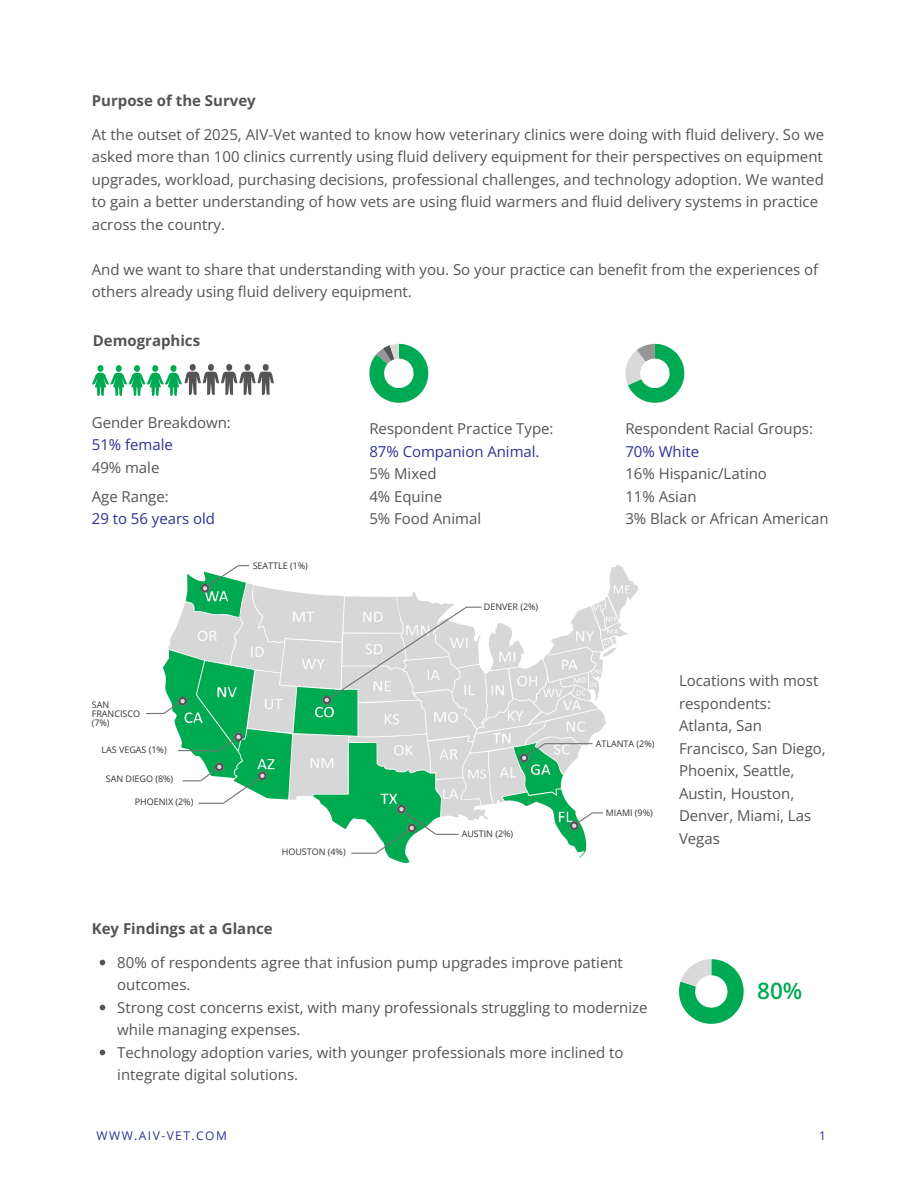
<style>
.page{position:relative;width:918px;height:1188px;background:#fff}
.page>*{position:absolute;margin:0;border:0;box-sizing:border-box;transform-origin:0 0}
.t1{font:600 22.5px "Open Sans";color:#00aa53}
.t2{font:15px/22.5px "Open Sans";color:#545454}
.t3{font:700 15px "Open Sans";color:#545454}
.t4{font:15px/22.5px "Open Sans";color:#2e3192}
.t5{font:12px "Open Sans";letter-spacing:.125em;color:#2f3192}
.t6{font:9px/9px "Open Sans";color:#343131}
.s1{color:#2e3192}
.s2{color:#545454}
</style>
<div class="page">
<svg style="left:92px;top:364px;width:182px;height:32px"></svg>
<svg style="left:625px;top:344px;width:59px;height:59px"></svg>
<svg style="left:369px;top:344px;width:59px;height:59px"></svg>
<svg style="left:679px;top:959px;width:65px;height:65px"></svg>
<img style="left:164px;top:566px;width:474px;height:297px">
<svg style="left:201px;top:565px;width:48px;height:28px"></svg>
<svg style="left:520px;top:742px;width:26px;height:20px"></svg>
<hr style="left:545px;top:743px;width:48px;height:1px;background:#737373">
<svg style="left:183px;top:762px;width:84px;height:43px"></svg>
<svg style="left:217px;top:732px;width:26px;height:20px"></svg>
<hr style="left:178px;top:750px;width:41px;height:1px;background:#737373">
<svg style="left:351px;top:805px;width:108px;height:50px"></svg>
<svg style="left:322px;top:606px;width:160px;height:98px;background:#d4d8d6"></svg>
<svg style="left:570px;top:811px;width:33px;height:19px"></svg>
<svg style="left:146px;top:697px;width:41px;height:18px"></svg>
<svg style="left:100px;top:960px;width:5px;height:5px"></svg>
<svg style="left:100px;top:1005px;width:5px;height:5px"></svg>
<svg style="left:100px;top:1050px;width:5px;height:5px"></svg>
<h3 class="t3" style="left:92px;top:90px;width:165px">Purpose of the Survey</h3>
<p class="t2" style="left:92px;top:123px;width:734px">At the outset of 2025, AIV-Vet wanted to know how veterinary clinics were doing with fluid delivery. So we asked more than 100 clinics currently using fluid delivery equipment for their perspectives on equipment upgrades, workload, purchasing decisions, professional challenges, and technology adoption. We wanted to gain a better understanding of how vets are using fluid warmers and fluid delivery systems in practice across the country.</p>
<p class="t2" style="left:92px;top:258px;width:728px">And we want to share that understanding with you. So your practice can benefit from the experiences of others already using fluid delivery equipment.</p>
<h2 class="t3" style="left:93px;top:330px;width:109px">Demographics</h2>
<h3 class="t2" style="left:92px;top:410px;width:141px">Gender Breakdown:<br><span class="s1">51% female<br></span>49% male</h3>
<h3 class="t4" style="left:92px;top:485px;width:125px"><span class="s2">Age Range:<br></span>29 to 56 years old</h3>
<p class="t6" style="left:253px;top:561px;width:57px">SEATTLE (1%)</p>
<p class="t2" style="left:369px;top:417px;width:186px">Respondent Practice Type:<br><span class="s1">87% Companion Animal.<br></span>5% Mixed<br>4% Equine<br>5% Food Animal</p>
<p class="t2" style="left:625px;top:417px;width:205px">Respondent Racial Groups:<br><span class="s1">70% White<br></span>16% Hispanic/Latino<br>11% Asian<br>3% Black or African American</p>
<p class="t6" style="left:484px;top:602px;width:56px">DENVER (2%)</p>
<p class="t6" style="left:92px;top:700px;width:50px">SAN<br>FRANCISCO (7%)</p>
<p class="t6" style="left:101px;top:745px;width:67px">LAS VEGAS (1%)</p>
<p class="t6" style="left:106px;top:774px;width:69px">SAN DIEGO (8%)</p>
<p class="t6" style="left:135px;top:797px;width:60px">PHOENIX (2%)</p>
<p class="t6" style="left:282px;top:847px;width:65px">HOUSTON (4%)</p>
<p class="t6" style="left:462px;top:829px;width:53px">AUSTIN (2%)</p>
<p class="t6" style="left:596px;top:739px;width:60px">ATLANTA (2%)</p>
<p class="t6" style="left:606px;top:808px;width:48px">MIAMI (9%)</p>
<h3 class="t2" style="left:679px;top:669px;width:148px">Locations with most respondents:<br>Atlanta, San<br>Francisco, San Diego,<br>Phoenix, Seattle,<br>Austin, Houston,<br>Denver, Miami, Las<br>Vegas</h3>
<p class="t3" style="left:92px;top:918px;width:182px">Key Findings at a Glance</p>
<p class="t2" style="left:117px;top:950px;width:507px">80% of respondents agree that infusion pump upgrades improve patient outcomes.</p>
<p class="t2" style="left:117px;top:995px;width:532px">Strong cost concerns exist, with many professionals struggling to modernize while managing expenses.</p>
<h3 class="t2" style="left:117px;top:1040px;width:508px">Technology adoption varies, with younger professionals more inclined to integrate digital solutions.</h3>
<p class="t1" style="left:757px;top:975px;width:47px">80%</p>
<p class="t5" style="left:97px;top:1127px;width:132px">WWW.AIV-VET.COM</p>
<p class="t5" style="left:819px;top:1127px;width:8px">1</p>
</div>
